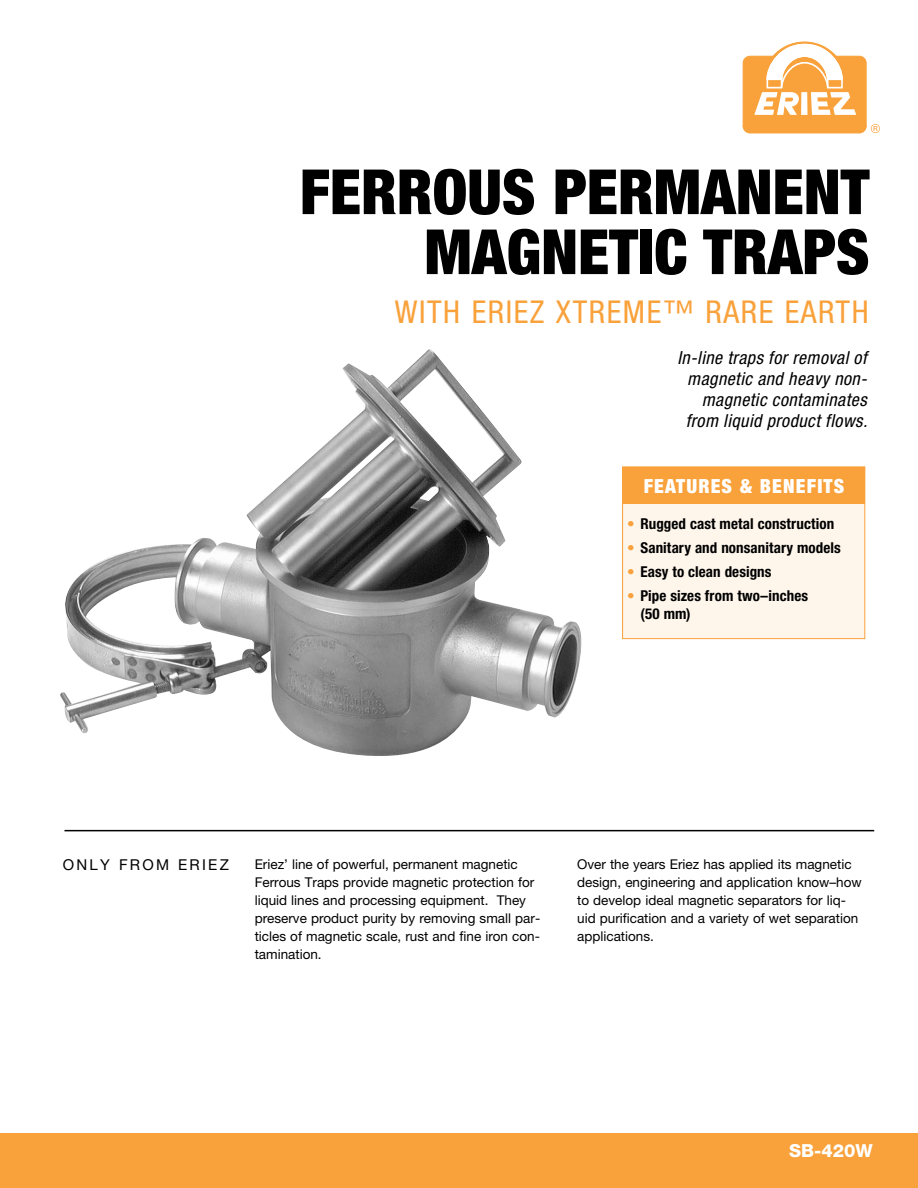
<style>
.page{position:relative;width:918px;height:1188px;background:#fff}
.page>*{position:absolute;margin:0;border:0;box-sizing:border-box;transform-origin:0 0}
.t1{font:900 condensed 62.4px/60px "Helvetica Neue LT Pro";color:#000;text-align:right}
.t2{font:condensed 31.5px "Helvetica Neue";letter-spacing:.05em;color:#f9a13a}
.t3{font:900 condensed 19.5px "Helvetica Neue LT Pro";letter-spacing:.06em;color:#fff}
.t4{font:italic condensed 18px/21px "Helvetica Neue LT Pro";letter-spacing:.025em;color:#000;text-align:right}
.t5{font:800 18px "Helvetica Neue LT Pro";color:#fff}
.t6{font:700 condensed 15px/18px "Helvetica Neue LT Pro";letter-spacing:.005em;color:#000}
.t7{font:15px "Helvetica Neue LT Pro";letter-spacing:.15em;color:#000}
.t8{font:13.5px/18px "Helvetica Neue LT Pro";color:#000}
.s1{color:#f9a13a}
</style>
<div class="page">
<hr style="left:64px;top:830px;width:810px;height:1px;background:#000">
<div style="left:622px;top:466px;width:243px;height:173px;background:#fef6eb;border:1px solid #f9a13a"></div>
<div style="left:622px;top:467px;width:243px;height:37px;background:#f9a13a"></div>
<div style="left:0;top:1134px;width:918px;height:54px;background:#f9a13a"></div>
<svg style="left:743px;top:41px;width:137px;height:93px"></svg>
<img style="left:60px;top:349px;width:521px;height:407px">
<h1 class="t1" style="left:300px;top:161px;width:571px">FERROUS PERMANENT<br>MAGNETIC TRAPS</h1>
<h2 class="t2" style="left:395px;top:294px;width:475px">WITH ERIEZ XTREME™ RARE EARTH</h2>
<h3 class="t4" style="left:678px;top:347px;width:191px">In-line traps for removal of magnetic and heavy non&shy;magnetic contaminates from liquid product flows.</h3>
<h3 class="t3" style="left:644px;top:474px;width:202px">FEATURES &amp; BENEFITS</h3>
<p class="t6" style="left:627px;top:515px;width:209px"><span class="s1">•</span> Rugged cast metal construction</p>
<p class="t6" style="left:627px;top:539px;width:215px"><span class="s1">•</span> Sanitary and nonsanitary models</p>
<p class="t6" style="left:627px;top:563px;width:146px"><span class="s1">•</span> Easy to clean designs</p>
<p class="t6" style="left:640px;top:587px;width:169px;text-indent:-14px"><span class="s1">•</span> Pipe sizes from two–inches (50 mm)</p>
<p class="t7" style="left:63px;top:856px;width:167px">Only fro m Eriez</p>
<p class="t8" style="left:255px;top:855px;width:287px">Eriez’ line of powerful, permanent magnetic Ferrous Traps provide magnetic protection for liquid lines and processing equipment. They preserve product purity by removing small par&shy;ticles of magnetic scale, rust and fine iron con&shy;tamination.</p>
<p class="t8" style="left:577px;top:855px;width:286px">Over the years Eriez has applied its magnetic design, engineering and application know–how to develop ideal magnetic separators for liq&shy;uid purification and a variety of wet separation applications.</p>
<h3 class="t5" style="left:789px;top:1140px;width:85px">SB-420W</h3>
</div>
